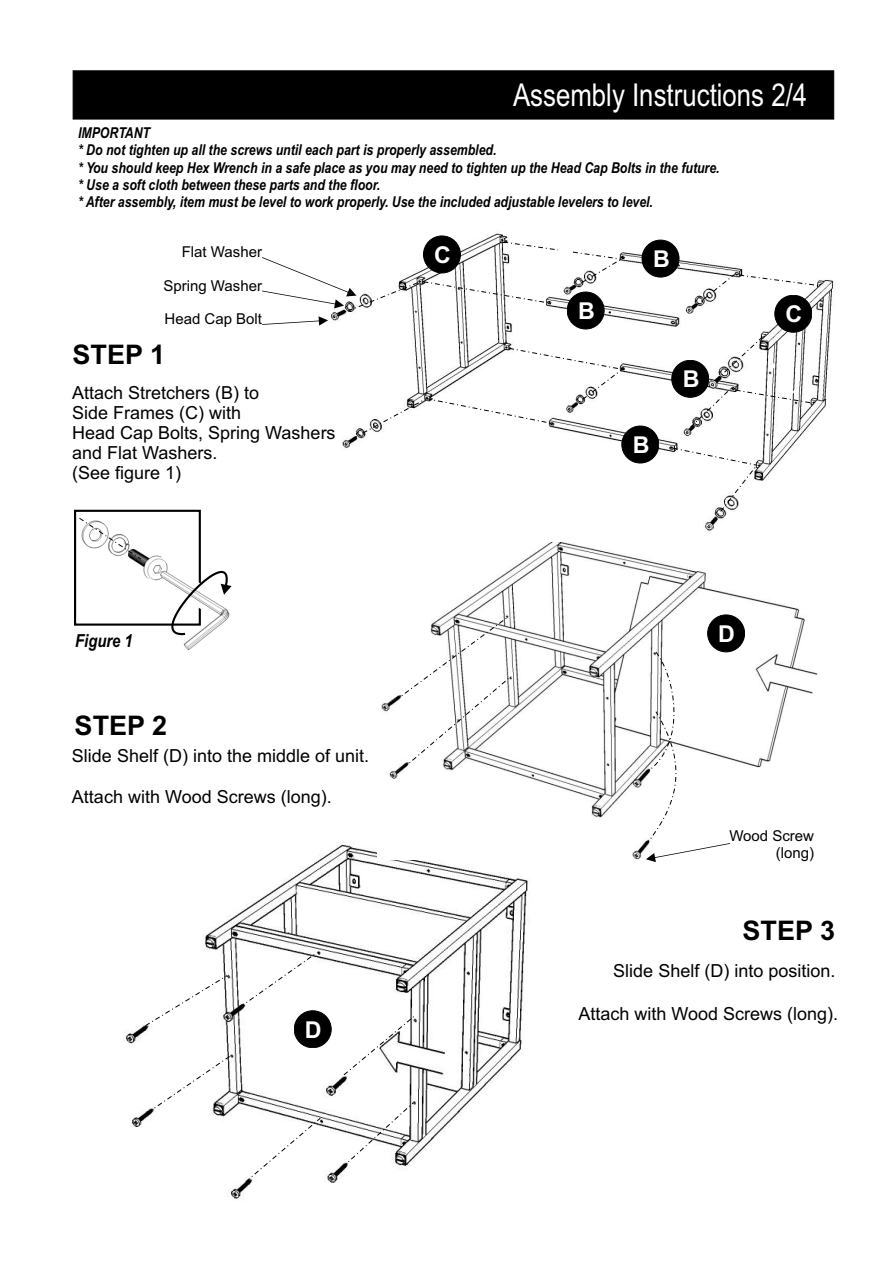
<style>
.page{position:relative;width:893px;height:1263px;background:#fff}
.page>*{position:absolute;margin:0;border:0;box-sizing:border-box;transform-origin:0 0}
.t1{font:31.5px "Arial Narrow";color:#fff}
.t2{font:700 27px "Arial";color:#000}
.t3{font:700 23.25px "Arial";color:#fff}
.t4{font:18px/20.1px "Arial";color:#000}
.t5{font:italic 700 18px "Arial Narrow";color:#000}
.t6{font:italic 700 15px/17.2px "Arial Narrow";color:#000}
.t7{font:15px/16.8px "Arial";color:#000;text-align:right}
</style>
<div class="page">
<img style="left:123px;top:842px;width:407px;height:357px">
<img style="left:377px;top:542px;width:441px;height:317px">
<img style="left:342px;top:233px;width:492px;height:298px">
<svg style="left:394px;top:616px;width:118px;height:153px"></svg>
<svg style="left:694px;top:273px;width:126px;height:35px"></svg>
<svg style="left:239px;top:951px;width:79px;height:57px"></svg>
<svg style="left:244px;top:1117px;width:78px;height:66px"></svg>
<svg style="left:144px;top:974px;width:85px;height:53px"></svg>
<svg style="left:147px;top:1055px;width:84px;height:59px"></svg>
<svg style="left:343px;top:1015px;width:72px;height:61px"></svg>
<svg style="left:341px;top:1101px;width:74px;height:67px"></svg>
<svg style="left:351px;top:347px;width:273px;height:93px"></svg>
<svg style="left:672px;top:447px;width:86px;height:75px"></svg>
<div style="left:73px;top:70px;width:761px;height:49px;background:#000"></div>
<svg style="left:262px;top:241px;width:364px;height:85px"></svg>
<div style="left:74px;top:510px;width:127px;height:116px;border:2px solid #000"></div>
<img style="left:79px;top:518px;width:144px;height:132px">
<svg style="left:171px;top:571px;width:61px;height:64px"></svg>
<svg style="left:79px;top:517px;width:63px;height:43px"></svg>
<div style="left:558px;top:226px;width:13px;height:49px;background:#fff"></div>
<div style="left:642px;top:240px;width:37px;height:37px;background:#000;border:1px solid #000;border-radius:50%"></div>
<div style="left:567px;top:292px;width:37px;height:37px;background:#000;border:1px solid #000;border-radius:50%"></div>
<div style="left:672px;top:360px;width:37px;height:37px;background:#000;border:1px solid #000;border-radius:50%"></div>
<div style="left:622px;top:426px;width:37px;height:37px;background:#000;border:1px solid #000;border-radius:50%"></div>
<div style="left:423px;top:236px;width:38px;height:37px;background:#000;border:1px solid #000;border-radius:50%"></div>
<div style="left:775px;top:295px;width:37px;height:37px;background:#000;border:1px solid #000;border-radius:50%"></div>
<div style="left:707px;top:615px;width:38px;height:37px;background:#000;border:1px solid #000;border-radius:50%"></div>
<svg style="left:644px;top:650px;width:86px;height:212px"></svg>
<svg style="left:715px;top:331px;width:60px;height:50px"></svg>
<svg style="left:689px;top:387px;width:125px;height:42px"></svg>
<div style="left:294px;top:1011px;width:37px;height:37px;background:#000;border:1px solid #000;border-radius:50%"></div>
<h1 class="t1" style="left:513px;top:83px;width:296px">Assembly Instructions 2/4</h1>
<p class="t6" style="left:78px;top:126px;width:643px">IMPORTANT<br>* Do not tighten up all the screws until each part is properly assembled.<br>* You should keep Hex Wrench in a safe place as you may need to tighten up the Head Cap Bolts in the future. * Use a soft cloth between these parts and the floor.<br>* After assembly, item must be level to work properly. Use the included adjustable levelers to level.</p>
<p class="t7" style="left:182px;top:245px;width:82px">Flat Washer</p>
<p class="t7" style="left:163px;top:279px;width:100px">Spring Washer</p>
<p class="t7" style="left:165px;top:312px;width:99px">Head Cap Bolt</p>
<h2 class="t2" style="left:73px;top:345px;width:94px">STEP 1</h2>
<p class="t4" style="left:72px;top:384px;width:265px">Attach Stretchers (B) to<br>Side Frames (C) with<br>Head Cap Bolts, Spring Washers and Flat Washers.<br>(See figure 1)</p>
<h3 class="t3" style="left:434px;top:246px;width:18px">C</h3>
<h3 class="t3" style="left:578px;top:302px;width:18px">B</h3>
<h3 class="t3" style="left:653px;top:250px;width:18px">B</h3>
<h3 class="t3" style="left:633px;top:436px;width:18px">B</h3>
<h3 class="t3" style="left:683px;top:371px;width:18px">B</h3>
<h3 class="t3" style="left:785px;top:305px;width:18px">C</h3>
<p class="t5" style="left:75px;top:634px;width:59px">Figure 1</p>
<h2 class="t2" style="left:75px;top:716px;width:94px">STEP 2</h2>
<p class="t4" style="left:72px;top:748px;width:299px">Slide Shelf (D) into the middle of unit.</p>
<p class="t4" style="left:72px;top:788px;width:261px">Attach with Wood Screws (long).</p>
<h3 class="t3" style="left:718px;top:625px;width:18px">D</h3>
<p class="t7" style="left:729px;top:829px;width:86px">Wood Screw (long)</p>
<h3 class="t3" style="left:305px;top:1021px;width:18px">D</h3>
<h2 class="t2" style="left:743px;top:920px;width:94px">STEP 3</h2>
<p class="t4" style="left:613px;top:962px;width:224px">Slide Shelf (D) into position.</p>
<p class="t4" style="left:579px;top:1006px;width:261px">Attach with Wood Screws (long).</p>
</div>
